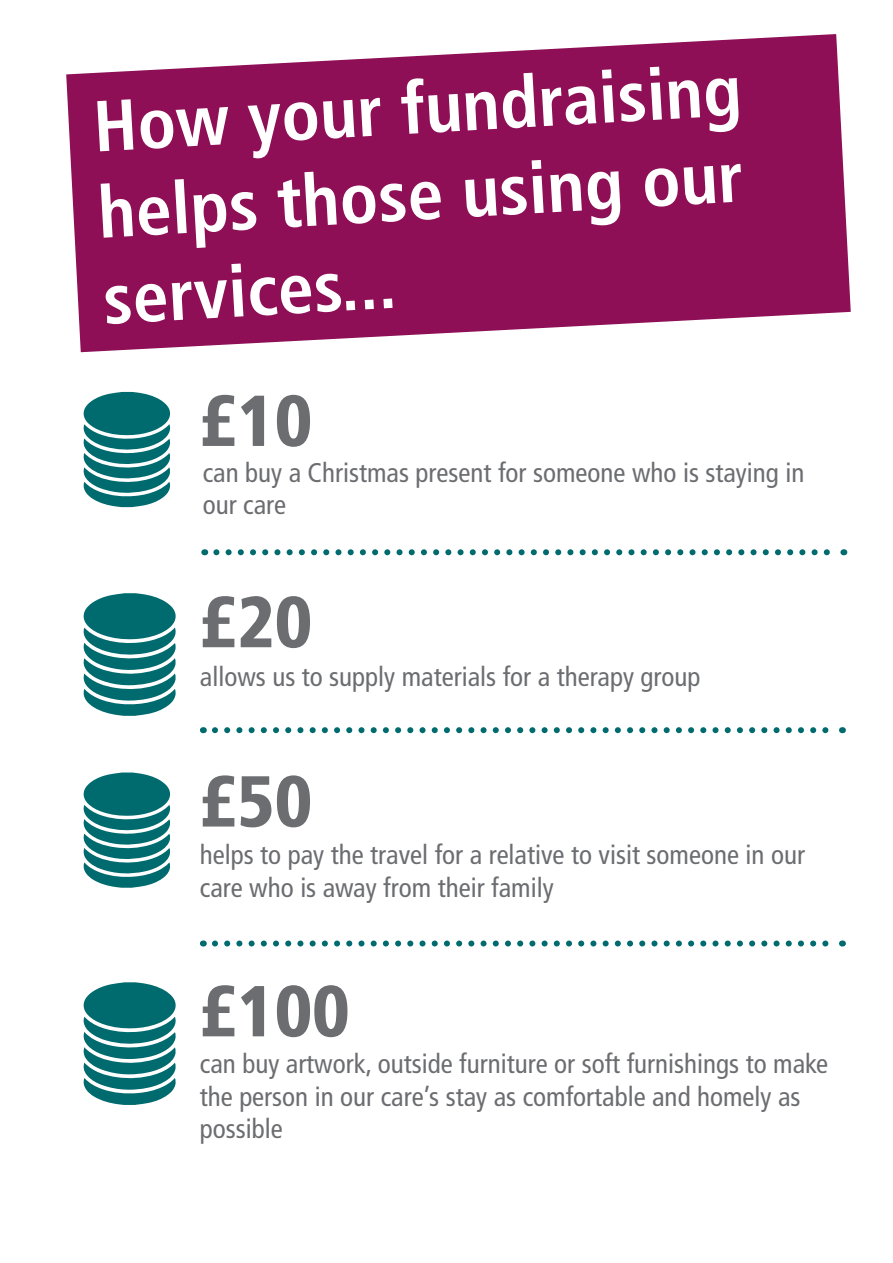
<style>
.page{position:relative;width:893px;height:1263px;background:#fff}
.page>*{position:absolute;margin:0;border:0;box-sizing:border-box;transform-origin:0 0}
.t1{font:700 condensed 72px/86.8px "Frutiger";color:#fff;text-align:justify}
.t2{font:900 condensed 72px "Frutiger";color:#6c6d70}
.t3{font:condensed 27px/32.4px "Frutiger";color:#6c6d70}
</style>
<div class="page">
<svg style="left:83px;top:593px;width:93px;height:123px"></svg>
<svg style="left:83px;top:982px;width:93px;height:123px"></svg>
<svg style="left:66px;top:34px;width:785px;height:319px;background:#9e316e"></svg>
<svg style="left:83px;top:392px;width:87px;height:115px"></svg>
<svg style="left:83px;top:772px;width:88px;height:116px"></svg>
<svg style="left:216px;top:549px;width:614px;height:6px"></svg>
<svg style="left:215px;top:727px;width:614px;height:6px"></svg>
<svg style="left:215px;top:940px;width:614px;height:6px"></svg>
<p class="t1" style="left:91px;top:82px;width:650px;rotate:-3deg">How your fundraising helps those using our services...</p>
<p class="t2" style="left:200px;top:378px;width:114px">£10</p>
<p class="t3" style="left:203px;top:456px;width:603px">can buy a Christmas present for someone who is staying in our care</p>
<p class="t2" style="left:200px;top:579px;width:114px">£20</p>
<p class="t3" style="left:200px;top:660px;width:502px">allows us to supply materials for a therapy group</p>
<p class="t2" style="left:200px;top:758px;width:114px">£50</p>
<p class="t3" style="left:200px;top:839px;width:607px">helps to pay the travel for a relative to visit someone in our care who is away from their family</p>
<p class="t2" style="left:200px;top:968px;width:151px">£100</p>
<p class="t3" style="left:200px;top:1048px;width:630px">can buy artwork, outside furniture or soft furnishings to make the person in our care’s stay as comfortable and homely as possible</p>
</div>
